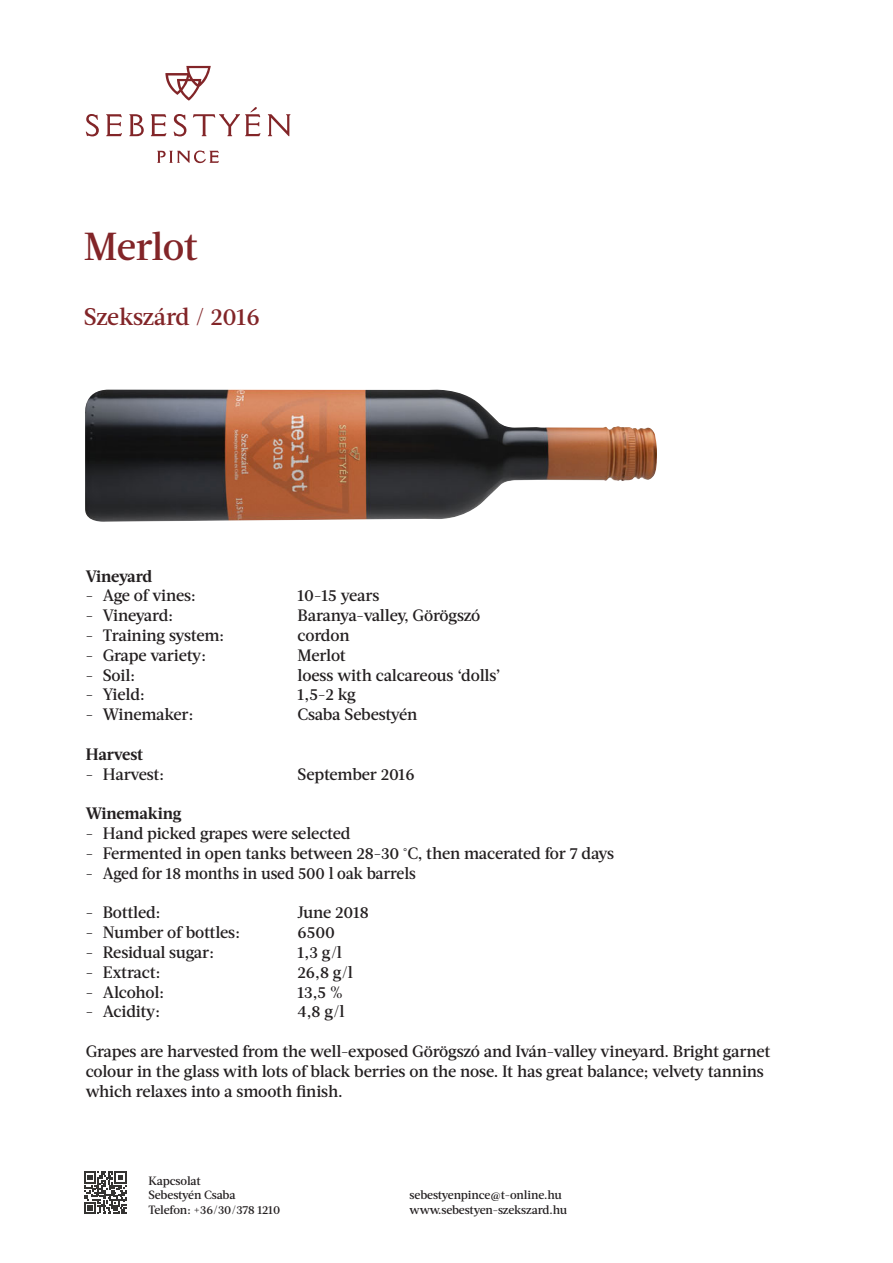
<style>
.page{position:relative;width:893px;height:1263px;background:#fff}
.page>*{position:absolute;margin:0;border:0;box-sizing:border-box;transform-origin:0 0}
.t1{font:500 39px "Acta";letter-spacing:-.015em;color:#822528}
.t2{font:500 24px "Acta";letter-spacing:-.015em;color:#822528}
.t3{font:500 16.5px/19.8px "Acta";letter-spacing:-.015em;color:#231f20}
.t4{font:500 16.5px "Acta";letter-spacing:-.015em;color:#231f20;scale:.96 1}
.t5{font:700 16.5px "Acta";letter-spacing:-.015em;color:#231f20}
.t6{font:500 12px "Acta";letter-spacing:-.015em;color:#231f20}
</style>
<div class="page">
<svg style="left:84px;top:1171px;width:42px;height:43px"></svg>
<svg style="left:86px;top:107px;width:204px;height:29px"></svg>
<svg style="left:165px;top:66px;width:46px;height:35px"></svg>
<svg style="left:157px;top:150px;width:62px;height:13px"></svg>
<img style="left:85px;top:390px;width:572px;height:132px">
<p class="t1" style="left:84px;top:223px;width:116px">Merlot</p>
<p class="t2" style="left:84px;top:302px;width:177px">Szekszárd / 2016</p>
<p class="t5" style="left:86px;top:566px;width:68px">Vineyard</p>
<p class="t3" style="left:86px;top:586px;width:112px">- Age of vines:</p>
<p class="t3" style="left:86px;top:606px;width:89px">- Vineyard:</p>
<p class="t3" style="left:86px;top:625px;width:140px">- Training system:</p>
<p class="t3" style="left:86px;top:645px;width:122px">- Grape variety:</p>
<p class="t3" style="left:86px;top:665px;width:51px">- Soil:</p>
<p class="t3" style="left:86px;top:685px;width:60px">- Yield:</p>
<p class="t3" style="left:86px;top:705px;width:109px">- Winemaker:</p>
<p class="t5" style="left:86px;top:744px;width:59px">Harvest</p>
<p class="t3" style="left:86px;top:764px;width:80px">- Harvest:</p>
<p class="t5" style="left:86px;top:804px;width:97px">Winemaking</p>
<p class="t3" style="left:86px;top:823px;width:266px">- Hand picked grapes were selected</p>
<p class="t3" style="left:86px;top:843px;width:530px">- Fermented in open tanks between 28-30 °C, then macerated for 7 days</p>
<p class="t4" style="left:86px;top:863px;width:345px">- Aged for 18 months in used 500 l oak barrels</p>
<p class="t3" style="left:86px;top:903px;width:76px">- Bottled:</p>
<p class="t3" style="left:86px;top:922px;width:156px">- Number of bottles:</p>
<p class="t3" style="left:86px;top:942px;width:130px">- Residual sugar:</p>
<p class="t3" style="left:86px;top:962px;width:76px">- Extract:</p>
<p class="t3" style="left:86px;top:982px;width:80px">- Alcohol:</p>
<p class="t3" style="left:86px;top:1002px;width:76px">- Acidity:</p>
<p class="t3" style="left:86px;top:1041px;width:686px">Grapes are harvested from the well-exposed Görögszó and Iván-valley vineyard. Bright garnet colour in the glass with lots of black berries on the nose. It has great balance; velvety tannins which relaxes into a smooth finish.</p>
<p class="t3" style="left:298px;top:586px;width:83px">10-15 years</p>
<p class="t3" style="left:298px;top:606px;width:184px">Baranya-valley, Görögszó</p>
<p class="t3" style="left:298px;top:625px;width:54px">cordon</p>
<p class="t3" style="left:298px;top:645px;width:50px">Merlot</p>
<p class="t3" style="left:298px;top:665px;width:204px">loess with calcareous ‘dolls’</p>
<p class="t3" style="left:298px;top:685px;width:60px">1,5-2 kg</p>
<p class="t3" style="left:298px;top:705px;width:121px">Csaba Sebestyén</p>
<p class="t3" style="left:298px;top:764px;width:119px">September 2016</p>
<p class="t3" style="left:298px;top:903px;width:73px">June 2018</p>
<p class="t3" style="left:298px;top:922px;width:39px">6500</p>
<p class="t3" style="left:298px;top:942px;width:46px">1,3 g/l</p>
<p class="t3" style="left:298px;top:962px;width:57px">26,8 g/l</p>
<p class="t3" style="left:298px;top:982px;width:47px">13,5 %</p>
<p class="t3" style="left:298px;top:1002px;width:48px">4,8 g/l</p>
<p class="t6" style="left:148px;top:1173px;width:54px">Kapcsolat</p>
<p class="t6" style="left:148px;top:1188px;width:89px">Sebestyén Csaba</p>
<p class="t6" style="left:148px;top:1202px;width:133px">Telefon: +36/30/378 1210</p>
<p class="t6" style="left:410px;top:1188px;width:154px">sebestyenpince@t-online.hu</p>
<p class="t6" style="left:410px;top:1202px;width:159px">www.sebestyen-szekszard.hu</p>
</div>
